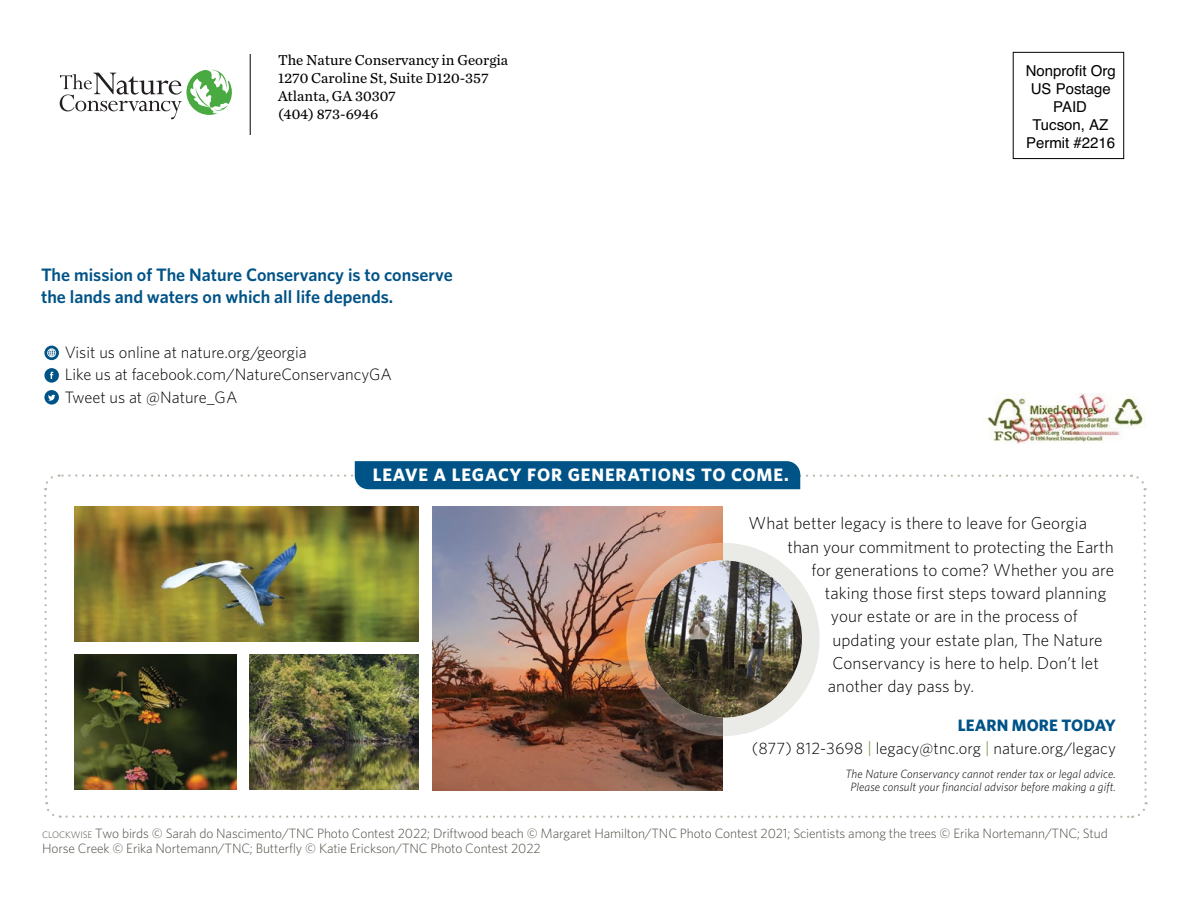
<style>
.page{position:relative;width:1188px;height:918px;background:#fff}
.page>*{position:absolute;margin:0;border:0;box-sizing:border-box;transform-origin:0 0}
.t1{font:600 18px/21.6px "Whitney";color:#005387}
.t2{font:700 18px "Whitney";letter-spacing:.05em;color:#fff}
.t3{font:300 17.25px "Whitney";letter-spacing:.005em;color:#000}
.B_COV__postage{font:300 16.5px/22.5px "Whitney";color:#000;text-align:right}
.B_COV__return_addres{font:15px/18px "Chronicle Text G2";color:#000}
.t4{font:15px/18px "Helvetica";color:#000;text-align:center}
.t5{font:300 13.5px/15px "Whitney";letter-spacing:-.01em;color:#4d4c42}
.t6{font:italic 300 12px "Whitney";letter-spacing:.005em;color:#000}
.s1{font-weight:700;color:#005387}
.s2{color:#5e8827}
.s3{font-size:9.45px}
</style>
<div class="page">
<hr style="left:250px;top:54px;width:1px;height:81px;background:#000">
<div style="left:1013px;top:52px;width:111px;height:107px;border:1px solid #000"></div>
<img style="left:987px;top:393px;width:158px;height:51px">
<svg style="left:60px;top:70px;width:172px;height:49px"></svg>
<svg style="left:44px;top:346px;width:15px;height:14px"></svg>
<svg style="left:47px;top:348px;width:9px;height:9px"></svg>
<svg style="left:44px;top:368px;width:15px;height:15px"></svg>
<svg style="left:44px;top:390px;width:15px;height:15px"></svg>
<img style="left:44px;top:461px;width:1104px;height:357px">
<img style="left:645px;top:560px;width:157px;height:158px;border-radius:79px">
<img style="left:250px;top:655px;width:168px;height:135px">
<p class="B_COV__return_addres" style="left:278px;top:50px;width:232px">The Nature Conservancy in Georgia</p>
<p class="B_COV__return_addres" style="left:278px;top:68px;width:212px">1270 Caroline St, Suite D120-357<br>Atlanta, GA 30307</p>
<p class="B_COV__return_addres" style="left:278px;top:104px;width:102px">(404) 873-6946</p>
<p class="t1" style="left:41px;top:264px;width:413px">The mission of The Nature Conservancy is to conserve the lands and waters on which all life depends.</p>
<p class="B_COV__postage" style="left:65px;top:340px;width:244px">Visit us online at nature.org/georgia</p>
<p class="B_COV__postage" style="left:65px;top:363px;width:329px">Like us at facebook.com/NatureConservancyGA</p>
<p class="B_COV__postage" style="left:65px;top:385px;width:174px">Tweet us at @Nature_GA</p>
<p class="t2" style="left:373px;top:462px;width:417px">LEAVE A LEGACY FOR GENERATIONS TO COME.</p>
<p class="t4" style="left:1026px;top:63px;width:92px">Nonprofit Org<br>US Postage<br>PAID<br>Tucson, AZ<br>Permit #2216</p>
<p class="t3" style="left:748px;top:512px;width:340px">What better legacy is there to leave for Georgia</p>
<p class="t3" style="left:787px;top:535px;width:328px">than your commitment to protecting the Earth</p>
<p class="t3" style="left:811px;top:558px;width:304px">for generations to come? Whether you are</p>
<p class="t3" style="left:825px;top:582px;width:283px">taking those first steps toward planning</p>
<p class="t3" style="left:831px;top:605px;width:249px">your estate or are in the process of</p>
<p class="t3" style="left:832px;top:628px;width:272px">updating your estate plan, The Nature</p>
<p class="t3" style="left:832px;top:651px;width:268px">Conservancy is here to help. Don’t let</p>
<p class="t3" style="left:828px;top:675px;width:148px">another day pass by.</p>
<p class="B_COV__postage" style="left:752px;top:714px;width:366px"><span class="s1">LEARN MORE TODAY<br></span>(877) 812-3698 <span class="s2">|</span> legacy@tnc.org <span class="s2">|</span> nature.org/legacy</p>
<p class="t6" style="left:845px;top:765px;width:272px">The Nature Conservancy cannot render tax or legal advice.</p>
<p class="t6" style="left:850px;top:779px;width:267px">Please consult your financial advisor before making a gift.</p>
<p class="t5" style="left:42px;top:825px;width:1067px"><span class="s3">CLOCKWISE</span> Two birds © Sarah do Nascimento/TNC Photo Contest 2022; Driftwood beach © Margaret Hamilton/TNC Photo Contest 2021; Scientists among the trees © Erika Nortemann/TNC; Stud<br>Horse Creek © Erika Nortemann/TNC; Butterfly © Katie Erickson/TNC Photo Contest 2022</p>
</div>
